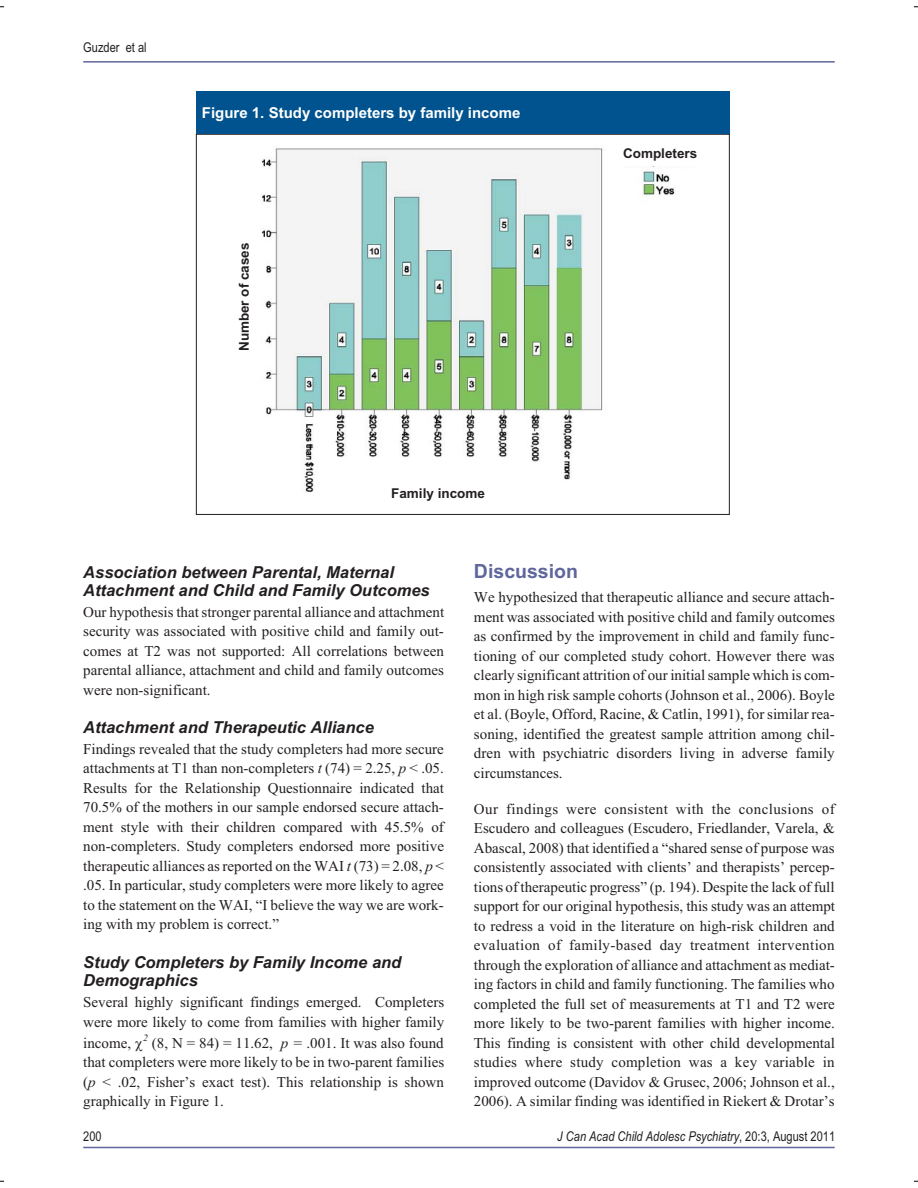
<style>
.page{position:relative;width:918px;height:1188px;background:#fff}
.page>*{position:absolute;margin:0;border:0;box-sizing:border-box;transform-origin:0 0}
.t1{font:700 19.5px "Arial";color:#5f669c}
.t2{font:italic 700 16.5px/18.8px "Arial";color:#231f20}
.t3{font:15px/19.5px "Times New Roman";color:#231f20;text-align:justify}
.t4{font:700 15px "Arial";color:#fff}
.t5{font:italic 13.5px "Arial Narrow";color:#231f20}
.t6{font:700 13.5px "Arial";color:#231f20}
.t7{font:13.5px "Arial Narrow";color:#231f20}
.t8{font:italic 9.75px "Times New Roman";color:#231f20}
.s1{font-style:italic}
.s2{font-style:normal}
</style>
<div class="page">
<hr style="left:83px;top:1147px;width:752px;height:1px;background:#5f669c">
<hr style="left:83px;top:61px;width:752px;height:2px;background:#5f669c">
<img style="left:261px;top:148px;width:414px;height:344px">
<div style="left:196px;top:91px;width:534px;height:43px;background:#00538e"></div>
<div style="left:623px;top:143px;width:93px;height:23px;background:#fff"></div>
<div style="left:391px;top:482px;width:132px;height:23px;background:#fff"></div>
<p class="t7" style="left:83px;top:42px;width:65px">Guzder et al</p>
<p class="t4" style="left:202px;top:108px;width:320px">Figure 1. Study completers by family income</p>
<p class="t6" style="left:239px;top:351px;width:110px;rotate:-90deg">Number of cases</p>
<p class="t6" style="left:391px;top:488px;width:95px">Family income</p>
<p class="t6" style="left:623px;top:149px;width:76px">Completers</p>
<p class="t2" style="left:83px;top:564px;width:348px">Association between Parental, Maternal<br>Attachment and Child and Family Outcomes</p>
<p class="t3" style="left:83px;top:604px;width:363px">Our hypothesis that stronger parental alliance and attachment security was associated with positive child and family out&shy;comes at T2 was not supported: All correlations between parental alliance, attachment and child and family outcomes were non-significant.</p>
<p class="t2" style="left:83px;top:720px;width:292px">Attachment and Therapeutic Alliance</p>
<p class="t3" style="left:83px;top:741px;width:362px">Findings revealed that the study completers had more secure attachments at T1 than non-completers <span class="s1">t</span> (74) = 2.25, <span class="s1">p</span> &lt; .05.<br>Results for the Relationship Questionnaire indicated that 70.5% of the mothers in our sample endorsed secure attach&shy;ment style with their children compared with 45.5% of non-completers. Study completers endorsed more positive therapeutic alliances as reported on the WAI <span class="s1">t</span> (73) = 2.08, <span class="s1">p</span> &lt; .05. In particular, study completers were more likely to agree to the statement on the WAI, “I believe the way we are work&shy;ing with my problem is correct.”</p>
<p class="t2" style="left:83px;top:954px;width:320px">Study Completers by Family Income and<br>Demographics</p>
<p class="t3" style="left:83px;top:994px;width:363px">Several highly significant findings emerged. Completers were more likely to come from families with higher family</p>
<p class="t3" style="left:83px;top:1034px;width:49px">income,</p>
<p class="t8" style="left:143px;top:1034px;width:6px">2</p>
<p class="t3" style="left:83px;top:1034px;width:363px;text-indent:69px">(8, N = 84) = 11.62, <span class="s1">p =</span> .001. It was also found that completers were more likely to be in two-parent families (<span class="s1">p</span> &lt; .02, Fisher’s exact test). This relationship is shown graphically in Figure 1.</p>
<h1 class="t1" style="left:474px;top:564px;width:106px">Discussion</h1>
<p class="t3" style="left:474px;top:589px;width:362px">We hypothesized that therapeutic alliance and secure attach&shy;ment was associated with positive child and family outcomes as confirmed by the improvement in child and family func&shy;tioning of our completed study cohort. However there was clearly significant attrition of our initial sample which is com&shy;mon in high risk sample cohorts (Johnson et al., 2006). Boyle et al. (Boyle, Offord, Racine, &amp; Catlin, 1991), for similar rea&shy;soning, identified the greatest sample attrition among chil&shy;dren with psychiatric disorders living in adverse family circumstances.</p>
<p class="t3" style="left:474px;top:800px;width:363px">Our findings were consistent with the conclusions of Escudero and colleagues (Escudero, Friedlander, Varela, &amp; Abascal, 2008) that identified a “shared sense of purpose was consistently associated with clients’ and therapists’ percep&shy;tions of therapeutic progress” (p. 194). Despite the lack of full support for our original hypothesis, this study was an attempt to redress a void in the literature on high-risk children and evaluation of family-based day treatment intervention through the exploration of alliance and attachment as mediat&shy;ing factors in child and family functioning. The families who completed the full set of measurements at T1 and T2 were more likely to be two-parent families with higher income.<br>This finding is consistent with other child developmental studies where study completion was a key variable in improved outcome (Davidov &amp; Grusec, 2006; Johnson et al., 2006). A similar finding was identified in Riekert &amp; Drotar’s</p>
<p class="t7" style="left:83px;top:1131px;width:20px">200</p>
<p class="t5" style="left:557px;top:1128px;width:279px">J Can Acad Child Adolesc Psychiatry<span class="s2">, 20:3, August 2011</span></p>
</div>
